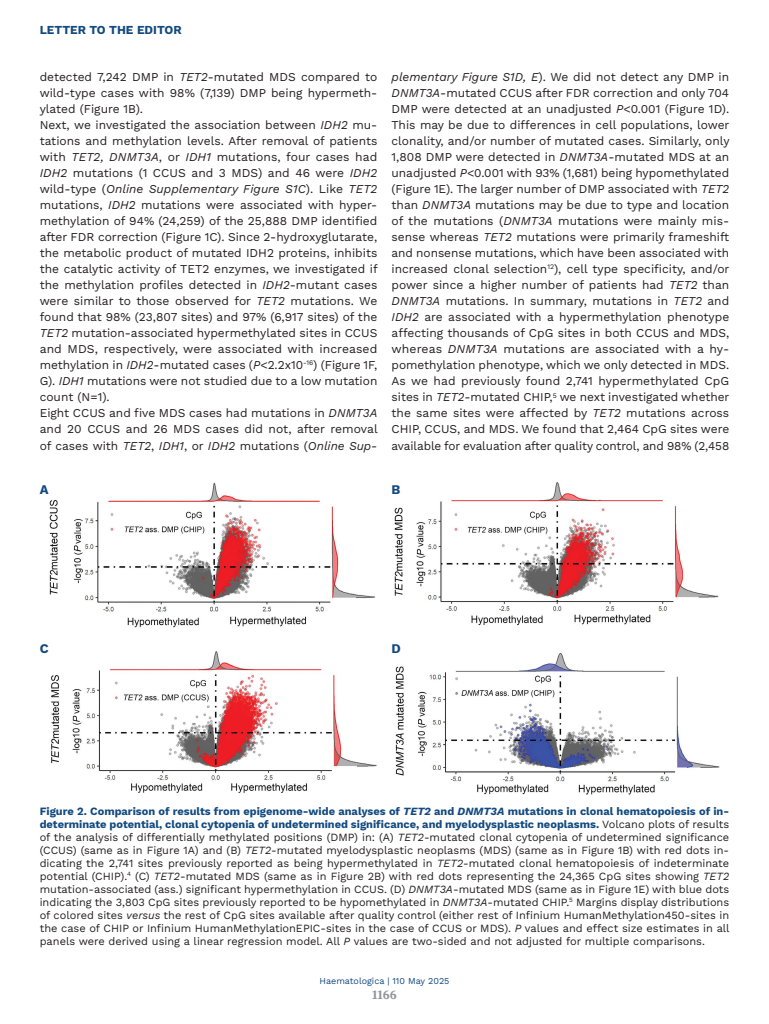
<style>
.page{position:relative;width:769px;height:1024px;background:#fff}
.page>*{position:absolute;margin:0;border:0;box-sizing:border-box;transform-origin:0 0}
.LETTERE_Figure{font:700 13px "Work Sans";color:#134a80}
.TESTO{font:12px/16px "Work Sans";color:#231f20;text-align:justify}
.t1{font:700 12px "Work Sans";color:#134a80}
.t2{font:700 12px "Volkhov";color:#939598}
.DIDA_Figura{font:11px/13px "Work Sans";color:#231f20;text-align:justify}
.t3{font:9px "Work Sans";color:#134a80}
.s1{font-style:italic}
.s2{font-weight:700;color:#134a80}
.s3{font-weight:700;font-style:italic;color:#134a80}
</style>
<div class="page">
<img style="left:49px;top:482px;width:670px;height:312px">
<p class="t1" style="left:40px;top:23px;width:143px">LETTER TO THE EDITOR</p>
<p class="TESTO" style="left:40px;top:69px;width:339px">detected 7,242 DMP in <span class="s1">TET2</span>-mutated MDS compared to wild-type cases with 98% (7,139) DMP being hypermeth&shy;ylated (Figure 1B).</p>
<p class="TESTO" style="left:40px;top:117px;width:339px">Next, we investigated the association between <span class="s1">IDH2</span> mu&shy;tations and methylation levels. After removal of patients with <span class="s1">TET2, DNMT3A</span>, or <span class="s1">IDH1</span> mutations, four cases had <span class="s1">IDH2</span> mutations (1 CCUS and 3 MDS) and 46 were <span class="s1">IDH2 </span>wild-type (<span class="s1">Online Supplementary Figure S1C</span>). Like <span class="s1">TET2 </span>mutations, <span class="s1">IDH2</span> mutations were associated with hyper&shy;methylation of 94% (24,259) of the 25,888 DMP identified after FDR correction (Figure 1C). Since 2-hydroxyglutarate, the metabolic product of mutated IDH2 proteins, inhibits the catalytic activity of TET2 enzymes, we investigated if the methylation profiles detected in <span class="s1">IDH2</span>-mutant cases were similar to those observed for <span class="s1">TET2</span> mutations. We found that 98% (23,807 sites) and 97% (6,917 sites) of the <span class="s1">TET2</span> mutation-associated hypermethylated sites in CCUS and MDS, respectively, were associated with increased methylation in <span class="s1">IDH2</span>-mutated cases (<span class="s1">P</span>&lt;2.2x10<sup>-16</sup>) (Figure 1F, G). <span class="s1">IDH1</span> mutations were not studied due to a low mutation count (N=1).</p>
<p class="TESTO" style="left:40px;top:405px;width:339px">Eight CCUS and five MDS cases had mutations in <span class="s1">DNMT3A </span>and 20 CCUS and 26 MDS cases did not, after removal of cases with <span class="s1">TET2</span>, <span class="s1">IDH1</span>, or <span class="s1">IDH2</span> mutations (<span class="s1">Online Sup-</span></p>
<p class="TESTO" style="left:391px;top:69px;width:339px"><span class="s1">plementary Figure S1D, E</span>). We did not detect any DMP in <span class="s1">DNMT3A</span>-mutated CCUS after FDR correction and only 704<br>DMP were detected at an unadjusted <span class="s1">P</span>&lt;0.001 (Figure 1D).<br>This may be due to differences in cell populations, lower clonality, and/or number of mutated cases. Similarly, only 1,808 DMP were detected in <span class="s1">DNMT3A</span>-mutated MDS at an unadjusted <span class="s1">P</span>&lt;0.001 with 93% (1,681) being hypomethylated (Figure 1E). The larger number of DMP associated with <span class="s1">TET2 </span>than <span class="s1">DNMT3A</span> mutations may be due to type and location of the mutations (<span class="s1">DNMT3A</span> mutations were mainly mis&shy;sense whereas <span class="s1">TET2</span> mutations were primarily frameshift and nonsense mutations, which have been associated with increased clonal selection<sup>12</sup>), cell type specificity, and/or power since a higher number of patients had <span class="s1">TET2</span> than <span class="s1">DNMT3A</span> mutations. In summary, mutations in <span class="s1">TET2</span> and <span class="s1">IDH2</span> are associated with a hypermethylation phenotype affecting thousands of CpG sites in both CCUS and MDS, whereas <span class="s1">DNMT3A</span> mutations are associated with a hy&shy;pomethylation phenotype, which we only detected in MDS.</p>
<p class="TESTO" style="left:391px;top:373px;width:339px">As we had previously found 2,741 hypermethylated CpG sites in <span class="s1">TET2</span>-mutated CHIP,<sup>5</sup> we next investigated whether the same sites were affected by <span class="s1">TET2</span> mutations across CHIP, CCUS, and MDS. We found that 2,464 CpG sites were available for evaluation after quality control, and 98% (2,458</p>
<p class="LETTERE_Figure" style="left:40px;top:481px;width:10px">A</p>
<p class="LETTERE_Figure" style="left:391px;top:481px;width:10px">B</p>
<p class="LETTERE_Figure" style="left:40px;top:641px;width:10px">C</p>
<p class="LETTERE_Figure" style="left:391px;top:641px;width:11px">D</p>
<p class="DIDA_Figura" style="left:40px;top:804px;width:691px"><span class="s2">Figure 2. Comparison of results from epigenome-wide analyses of</span> <span class="s3">TET2</span> <span class="s2">and</span> <span class="s3">DNMT3A</span> <span class="s2">mutations in clonal hematopoiesis of in&shy;determinate potential, clonal cytopenia of undetermined significance, and myelodysplastic neoplasms.</span> Volcano plots of results of the analysis of differentially methylated positions (DMP) in: (A) <span class="s1">TET2</span>-mutated clonal cytopenia of undetermined significance (CCUS) (same as in Figure 1A) and (B) <span class="s1">TET2</span>-mutated myelodysplastic neoplasms (MDS) (same as in Figure 1B) with red dots in&shy;dicating the 2,741 sites previously reported as being hypermethylated in <span class="s1">TET2</span>-mutated clonal hematopoiesis of indeterminate potential (CHIP).<sup>4</sup> (C) <span class="s1">TET2</span>-mutated MDS (same as in Figure 2B) with red dots representing the 24,365 CpG sites showing <span class="s1">TET2 </span>mutation-associated (ass.) significant hypermethylation in CCUS. (D) <span class="s1">DNMT3A</span>-mutated MDS (same as in Figure 1E) with blue dots indicating the 3,803 CpG sites previously reported to be hypomethylated in <span class="s1">DNMT3A</span>-mutated CHIP.<sup>5</sup> Margins display distributions of colored sites <span class="s1">versus</span> the rest of CpG sites available after quality control (either rest of Infinium HumanMethylation450-sites in the case of CHIP or Infinium HumanMethylationEPIC-sites in the case of CCUS or MDS). <span class="s1">P</span> values and effect size estimates in all panels were derived using a linear regression model. All <span class="s1">P</span> values are two-sided and not adjusted for multiple comparisons.</p>
<p class="t3" style="left:319px;top:974px;width:131px">Haematologica | 110 May 2025</p>
<p class="t2" style="left:372px;top:987px;width:26px">1166</p>
</div>
